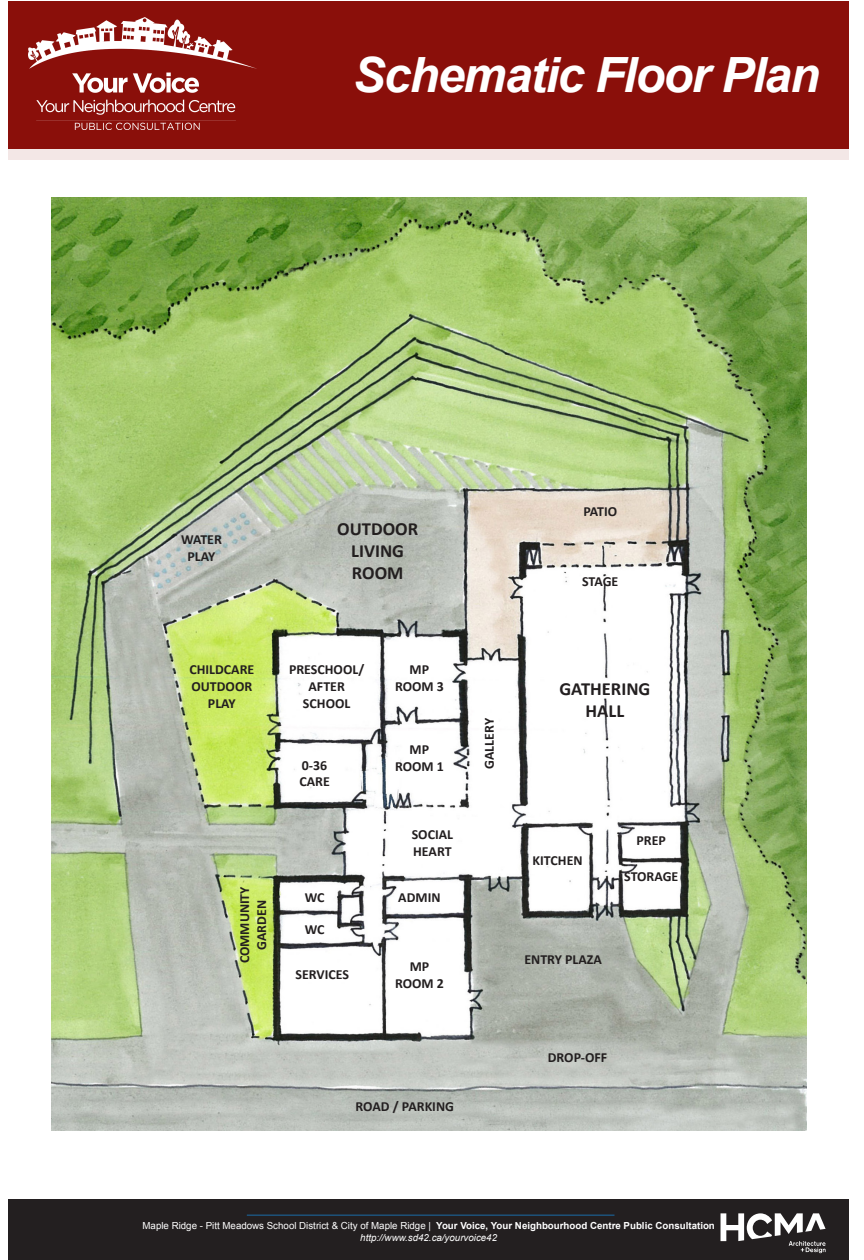
<style>
.page{position:relative;width:864px;height:1260px;background:#fff}
.page>*{position:absolute;margin:0;border:0;box-sizing:border-box;transform-origin:0 0}
.t1{font:italic 700 48.65px "Arial";letter-spacing:-.03em;color:#fff}
.t2{font:700 18.55px/22.2px "Calibri";color:#231f20;text-align:center}
.t3{font:700 13.9px/16.7px "Calibri";color:#231f20;text-align:center}
.t4{font:9.75px/11.7px "Arial";color:#fff;text-align:center}
.s1{font-weight:700}
.s2{font-style:italic}
</style>
<div class="page">
<div style="left:8px;top:1199px;width:841px;height:61px;background:#231f20"></div>
<div style="left:8px;top:10px;width:841px;height:150px;background:#f3e7e6"></div>
<div style="left:8px;top:1px;width:841px;height:148px;background:#8a0f0a"></div>
<hr style="left:247px;top:1215px;width:368px;height:1px;background:#1a6ba7">
<img style="left:29px;top:18px;width:228px;height:112px">
<svg style="left:721px;top:1213px;width:105px;height:40px"></svg>
<img style="left:51px;top:197px;width:755px;height:933px">
<p class="t1" style="left:353px;top:42px;width:468px">Schematic Floor Plan</p>
<p class="t3" style="left:181px;top:531px;width:42px">WATER<br>PLAY</p>
<p class="t2" style="left:337px;top:518px;width:83px">OUTDOOR<br>LIVING<br>ROOM</p>
<p class="t3" style="left:189px;top:661px;width:66px">CHILDCARE<br>OUTDOOR<br>PLAY</p>
<p class="t3" style="left:289px;top:661px;width:77px">PRESCHOOL/<br>AFTER<br>SCHOOL</p>
<p class="t3" style="left:299px;top:757px;width:32px;text-align:left">0-36<br>CARE</p>
<p class="t3" style="left:236px;top:963px;width:79px;rotate:-90deg">COMMUNITY<br>GARDEN</p>
<p class="t3" style="left:305px;top:889px;width:21px">WC</p>
<p class="t3" style="left:305px;top:921px;width:21px">WC</p>
<p class="t3" style="left:296px;top:966px;width:55px">SERVICES</p>
<p class="t3" style="left:395px;top:661px;width:50px">MP<br>ROOM 3</p>
<p class="t3" style="left:395px;top:741px;width:50px">MP<br>ROOM 1</p>
<p class="t3" style="left:412px;top:826px;width:43px;text-align:left">SOCIAL<br>HEART</p>
<p class="t3" style="left:398px;top:889px;width:44px">ADMIN</p>
<p class="t3" style="left:395px;top:958px;width:50px">MP<br>ROOM 2</p>
<p class="t3" style="left:356px;top:1098px;width:100px">ROAD / PARKING</p>
<p class="t3" style="left:583px;top:503px;width:35px">PATIO</p>
<p class="t3" style="left:582px;top:573px;width:38px">STAGE</p>
<p class="t3" style="left:481px;top:769px;width:52px;rotate:-90deg">GALLERY</p>
<p class="t2" style="left:559px;top:677px;width:92px">GATHERING<br>HALL</p>
<p class="t3" style="left:533px;top:852px;width:52px">KITCHEN</p>
<p class="t3" style="left:637px;top:832px;width:31px">PREP</p>
<p class="t3" style="left:624px;top:868px;width:56px">STORAGE</p>
<p class="t3" style="left:524px;top:951px;width:79px">ENTRY PLAZA</p>
<p class="t3" style="left:548px;top:1049px;width:61px">DROP-OFF</p>
<p class="t4" style="left:143px;top:1220px;width:574px">Maple Ridge - Pitt Meadows School District &amp; City of Maple Ridge | <span class="s1">Your Voice, Your Neighbourhood Centre Public Consultation </span><span class="s2">http://www.sd42.ca/yourvoice42</span></p>
</div>
